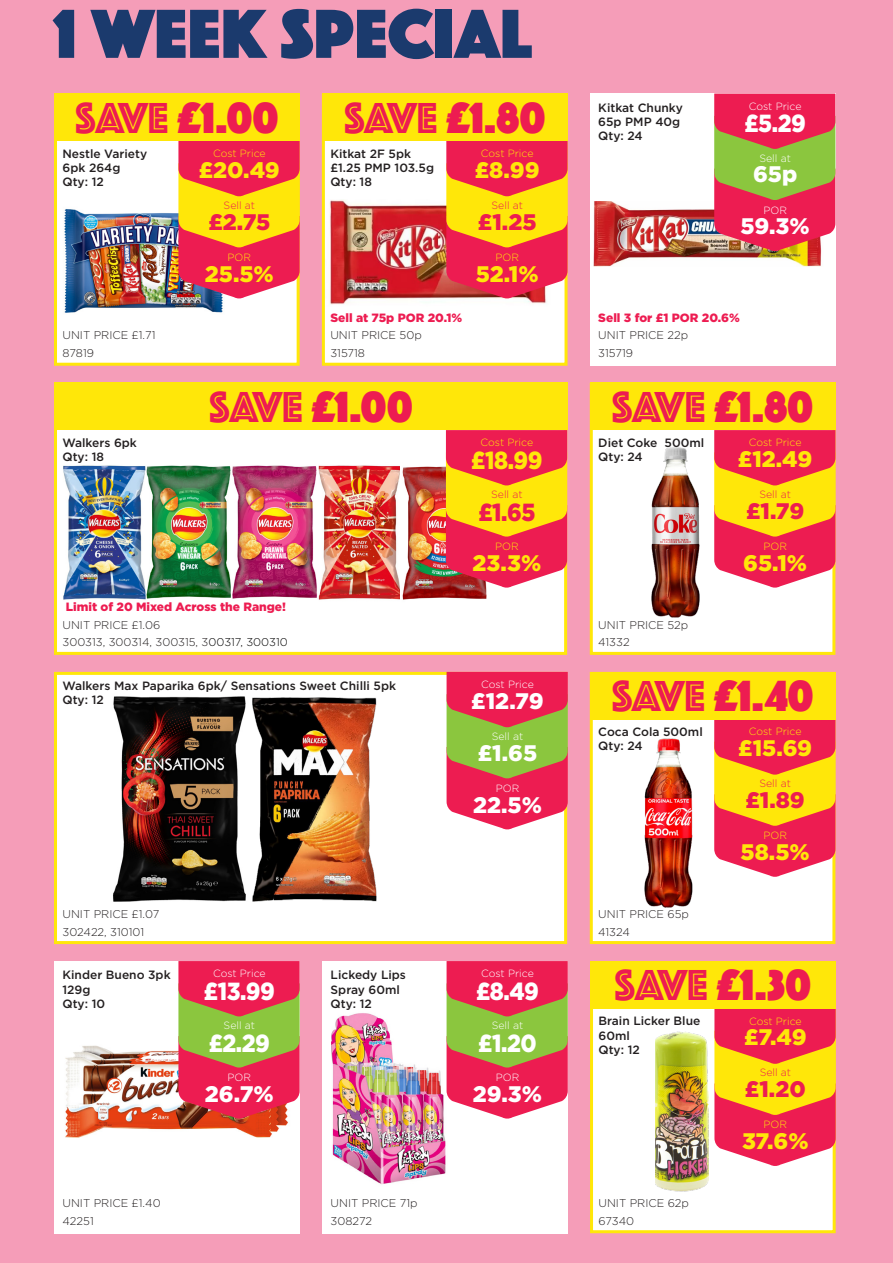
<style>
.page{position:relative;width:893px;height:1263px;background:#f59db8}
.page>*{position:absolute;margin:0;border:0;box-sizing:border-box;transform-origin:0 0}
.t1{font:72px "Phosphate Solid";color:#1b3a6d}
.t2{font:45px "Phosphate Solid";color:#ed1c51}
.t3{font:900 24.75px "Gotham";letter-spacing:-.02em;color:#fff;scale:.9 1}
.t4{font:900 24.75px "Gotham";color:#ffe709;scale:.9 1}
.t5{font:900 24.75px "Gotham";color:#ed1c51;scale:.9 1}
.t6{font:900 22.5px "Gotham";letter-spacing:-.005em;color:#ffe709}
.t7{font:900 22.5px "Gotham";color:#fff}
.t8{font:900 22.5px "Gotham";letter-spacing:-.005em;color:#ed1c51}
.t9{font:500 12px/14.4px "Gotham";color:#231f20}
.t10{font:900 12px "Gotham";color:#ed1c51}
.t11{font:300 11.25px "Gotham";color:#231f20}
.t12{font:300 10.5px "Gotham";color:#ffe709}
.t13{font:300 10.5px "Gotham";color:#fff}
.t14{font:300 10.5px "Gotham";color:#ed1c51}
.s1{font-family:"Phosphate Inline"}
.s2{color:#000}
</style>
<div class="page">
<div style="left:54px;top:672px;width:513px;height:272px;background:#fff;border:3px solid #ffe709"></div>
<img style="left:113px;top:696px;width:94px;height:206px">
<img style="left:207px;top:696px;width:170px;height:206px">
<div style="left:54px;top:383px;width:513px;height:272px;background:#fff;border:3px solid #ffe709"></div>
<img style="left:63px;top:465px;width:83px;height:135px">
<img style="left:146px;top:465px;width:254px;height:135px">
<img style="left:402px;top:463px;width:85px;height:137px">
<div style="left:590px;top:383px;width:245px;height:272px;background:#fff;border:3px solid #ffe709"></div>
<img style="left:651px;top:447px;width:49px;height:171px">
<div style="left:590px;top:672px;width:245px;height:272px;background:#fff;border:3px solid #ffe709"></div>
<img style="left:644px;top:738px;width:49px;height:170px">
<svg style="left:446px;top:430px;width:121px;height:158px;background:#f0663e"></svg>
<div style="left:54px;top:383px;width:513px;height:47px;background:#ffe709"></div>
<svg style="left:714px;top:719px;width:121px;height:158px;background:#f46d43"></svg>
<svg style="left:714px;top:430px;width:121px;height:158px;background:#f36c44"></svg>
<svg style="left:447px;top:672px;width:121px;height:158px;background:#ce6155"></svg>
<div style="left:590px;top:672px;width:245px;height:47px;background:#ffe709"></div>
<div style="left:590px;top:383px;width:245px;height:47px;background:#ffe709"></div>
<div style="left:54px;top:961px;width:246px;height:272px;background:#fff"></div>
<img style="left:65px;top:1045px;width:223px;height:93px">
<svg style="left:178px;top:961px;width:122px;height:158px;background:#ca584b"></svg>
<div style="left:590px;top:94px;width:245px;height:272px;background:#fff"></div>
<img style="left:593px;top:201px;width:229px;height:66px">
<svg style="left:714px;top:94px;width:121px;height:158px;background:#ca5c4d"></svg>
<div style="left:322px;top:94px;width:245px;height:272px;background:#fff;border:3px solid #ffe709"></div>
<img style="left:329px;top:200px;width:217px;height:105px">
<div style="left:54px;top:94px;width:246px;height:272px;background:#fff;border:3px solid #ffe709"></div>
<img style="left:64px;top:209px;width:159px;height:104px">
<svg style="left:446px;top:141px;width:121px;height:158px;background:#f0643c"></svg>
<div style="left:322px;top:94px;width:245px;height:47px;background:#ffe709"></div>
<svg style="left:178px;top:141px;width:122px;height:158px;background:#ee6740"></svg>
<div style="left:54px;top:94px;width:246px;height:47px;background:#ffe709"></div>
<div style="left:322px;top:961px;width:246px;height:272px;background:#fff"></div>
<img style="left:331px;top:1012px;width:116px;height:173px">
<div style="left:590px;top:961px;width:246px;height:272px;background:#fff;border:3px solid #ffe709"></div>
<img style="left:655px;top:1031px;width:53px;height:161px">
<svg style="left:447px;top:961px;width:121px;height:158px;background:#ce6156"></svg>
<svg style="left:714px;top:1008px;width:122px;height:158px;background:#f46d44"></svg>
<div style="left:590px;top:961px;width:246px;height:47px;background:#ffe709"></div>
<h1 class="t1" style="left:54px;top:-2px;width:479px">1 WEEK SPECIAL</h1>
<p class="t2" style="left:75px;top:95px;width:205px"><span class="s1">SAVE</span> £1.00</p>
<p class="t9" style="left:63px;top:146px;width:86px">Nestle Variety<br>6pk 264g</p>
<p class="t9" style="left:63px;top:175px;width:43px">Qty: 12</p>
<p class="t12" style="left:213px;top:148px;width:54px">Cost Price</p>
<p class="t6" style="left:199px;top:157px;width:82px">£20.49</p>
<p class="t8" style="left:208px;top:209px;width:63px">£2.75</p>
<p class="t6" style="left:205px;top:261px;width:71px">25.5%</p>
<p class="t14" style="left:224px;top:199px;width:33px">Sell at</p>
<p class="t12" style="left:228px;top:252px;width:25px">POR</p>
<p class="t2" style="left:344px;top:95px;width:203px"><span class="s1">SAVE</span> £1.80</p>
<p class="t9" style="left:330px;top:146px;width:105px">Kitkat 2F 5pk £1.25 PMP 103.5g</p>
<p class="t9" style="left:330px;top:175px;width:43px">Qty: 18</p>
<p class="t12" style="left:481px;top:148px;width:54px">Cost Price</p>
<p class="t6" style="left:475px;top:157px;width:66px">£8.99</p>
<p class="t8" style="left:478px;top:209px;width:60px">£1.25</p>
<p class="t6" style="left:476px;top:261px;width:64px">52.1%</p>
<p class="t14" style="left:492px;top:199px;width:33px">Sell at</p>
<p class="t12" style="left:495px;top:252px;width:25px">POR</p>
<p class="t9" style="left:598px;top:100px;width:86px">Kitkat Chunky<br>65p PMP 40g</p>
<p class="t9" style="left:598px;top:129px;width:46px">Qty: 24</p>
<p class="t13" style="left:749px;top:100px;width:54px">Cost Price</p>
<p class="t3" style="left:744px;top:109px;width:70px">£5.29</p>
<p class="t7" style="left:753px;top:161px;width:46px">65p</p>
<p class="t7" style="left:740px;top:213px;width:71px">59.3%</p>
<p class="t13" style="left:759px;top:152px;width:33px">Sell at</p>
<p class="t13" style="left:763px;top:204px;width:25px">POR</p>
<p class="t11" style="left:63px;top:329px;width:94px">UNIT PRICE £1.71</p>
<p class="t11" style="left:63px;top:347px;width:33px">87819</p>
<p class="t10" style="left:330px;top:310px;width:133px">Sell at 75p POR 20.1%</p>
<p class="t11" style="left:330px;top:329px;width:93px">UNIT PRICE 50p</p>
<p class="t11" style="left:330px;top:347px;width:36px">315718</p>
<p class="t10" style="left:598px;top:310px;width:143px">Sell 3 for £1 POR 20.6%</p>
<p class="t11" style="left:598px;top:329px;width:91px">UNIT PRICE 22p</p>
<p class="t11" style="left:598px;top:347px;width:36px">315719</p>
<p class="t2" style="left:210px;top:384px;width:205px"><span class="s1">SAVE</span> £1.00</p>
<p class="t2" style="left:612px;top:384px;width:203px"><span class="s1">SAVE</span> £1.80</p>
<p class="t9" style="left:63px;top:435px;width:76px">Walkers 6pk</p>
<p class="t9" style="left:63px;top:450px;width:43px">Qty: 18</p>
<p class="t12" style="left:481px;top:437px;width:54px">Cost Price</p>
<p class="t4" style="left:471px;top:446px;width:81px">£18.99</p>
<p class="t5" style="left:478px;top:498px;width:65px">£1.65</p>
<p class="t6" style="left:473px;top:550px;width:70px">23.3%</p>
<p class="t14" style="left:491px;top:489px;width:33px">Sell at</p>
<p class="t12" style="left:495px;top:541px;width:25px">POR</p>
<p class="t9" style="left:598px;top:435px;width:108px">Diet Coke 500ml</p>
<p class="t9" style="left:598px;top:450px;width:46px">Qty: 24</p>
<p class="t12" style="left:749px;top:437px;width:54px">Cost Price</p>
<p class="t6" style="left:738px;top:446px;width:76px">£12.49</p>
<p class="t14" style="left:759px;top:489px;width:33px">Sell at</p>
<p class="t8" style="left:746px;top:498px;width:60px">£1.79</p>
<p class="t12" style="left:763px;top:541px;width:25px">POR</p>
<p class="t6" style="left:743px;top:550px;width:65px">65.1%</p>
<p class="t10" style="left:66px;top:600px;width:222px">Limit of 20 Mixed Across the Range!</p>
<p class="t11" style="left:63px;top:618px;width:99px">UNIT PRICE £1.06</p>
<p class="t11" style="left:63px;top:636px;width:227px">300313, 300314, 300315, 3<span class="s2">00317, 300310</span></p>
<p class="t11" style="left:598px;top:618px;width:91px">UNIT PRICE 52p</p>
<p class="t11" style="left:598px;top:636px;width:33px">41332</p>
<p class="t9" style="left:63px;top:678px;width:335px">Walkers Max Paparika 6pk/ Sensations Sweet Chilli 5pk</p>
<p class="t9" style="left:63px;top:693px;width:43px">Qty: 12</p>
<p class="t13" style="left:481px;top:679px;width:54px">Cost Price</p>
<p class="t7" style="left:471px;top:688px;width:74px">£12.79</p>
<p class="t2" style="left:612px;top:673px;width:203px"><span class="s1">SAVE</span> £1.40</p>
<p class="t13" style="left:492px;top:730px;width:33px">Sell at</p>
<p class="t7" style="left:478px;top:740px;width:61px">£1.65</p>
<p class="t9" style="left:598px;top:724px;width:106px">Coca Cola 500ml</p>
<p class="t9" style="left:598px;top:739px;width:46px">Qty: 24</p>
<p class="t12" style="left:749px;top:726px;width:54px">Cost Price</p>
<p class="t6" style="left:738px;top:735px;width:75px">£15.69</p>
<p class="t13" style="left:496px;top:782px;width:25px">POR</p>
<p class="t7" style="left:473px;top:792px;width:70px">22.5%</p>
<p class="t14" style="left:759px;top:778px;width:33px">Sell at</p>
<p class="t8" style="left:745px;top:787px;width:61px">£1.89</p>
<p class="t12" style="left:763px;top:830px;width:25px">POR</p>
<p class="t6" style="left:741px;top:839px;width:71px">58.5%</p>
<p class="t11" style="left:63px;top:908px;width:98px">UNIT PRICE £1.07</p>
<p class="t11" style="left:63px;top:925px;width:83px">302422, 310101</p>
<p class="t9" style="left:63px;top:967px;width:110px">Kinder Bueno 3pk<br>129g</p>
<p class="t9" style="left:63px;top:996px;width:44px">Qty: 10</p>
<p class="t13" style="left:213px;top:968px;width:54px">Cost Price</p>
<p class="t3" style="left:204px;top:977px;width:80px">£13.99</p>
<p class="t3" style="left:209px;top:1028px;width:70px">£2.29</p>
<p class="t7" style="left:205px;top:1081px;width:70px">26.7%</p>
<p class="t13" style="left:224px;top:1019px;width:33px">Sell at</p>
<p class="t13" style="left:228px;top:1072px;width:25px">POR</p>
<p class="t9" style="left:331px;top:967px;width:77px">Lickedy Lips<br>Spray 60ml</p>
<p class="t9" style="left:331px;top:996px;width:43px">Qty: 12</p>
<p class="t11" style="left:598px;top:908px;width:92px">UNIT PRICE 65p</p>
<p class="t11" style="left:598px;top:925px;width:33px">41324</p>
<p class="t13" style="left:481px;top:968px;width:54px">Cost Price</p>
<p class="t3" style="left:476px;top:977px;width:71px">£8.49</p>
<p class="t3" style="left:478px;top:1028px;width:66px">£1.20</p>
<p class="t7" style="left:473px;top:1081px;width:71px">29.3%</p>
<p class="t13" style="left:492px;top:1019px;width:33px">Sell at</p>
<p class="t13" style="left:496px;top:1072px;width:25px">POR</p>
<p class="t2" style="left:615px;top:962px;width:198px"><span class="s1">SAVE</span> £1.30</p>
<p class="t9" style="left:598px;top:1013px;width:103px">Brain Licker Blue<br>60ml</p>
<p class="t9" style="left:598px;top:1042px;width:43px">Qty: 12</p>
<p class="t12" style="left:749px;top:1015px;width:54px">Cost Price</p>
<p class="t6" style="left:744px;top:1024px;width:64px">£7.49</p>
<p class="t8" style="left:745px;top:1076px;width:62px">£1.20</p>
<p class="t6" style="left:742px;top:1128px;width:68px">37.6%</p>
<p class="t14" style="left:760px;top:1067px;width:33px">Sell at</p>
<p class="t12" style="left:764px;top:1119px;width:25px">POR</p>
<p class="t11" style="left:63px;top:1197px;width:100px">UNIT PRICE £1.40</p>
<p class="t11" style="left:63px;top:1214px;width:33px">42251</p>
<p class="t11" style="left:331px;top:1197px;width:89px">UNIT PRICE 71p</p>
<p class="t11" style="left:331px;top:1214px;width:43px">308272</p>
<p class="t11" style="left:598px;top:1197px;width:92px">UNIT PRICE 62p</p>
<p class="t11" style="left:598px;top:1214px;width:37px">67340</p>
</div>
